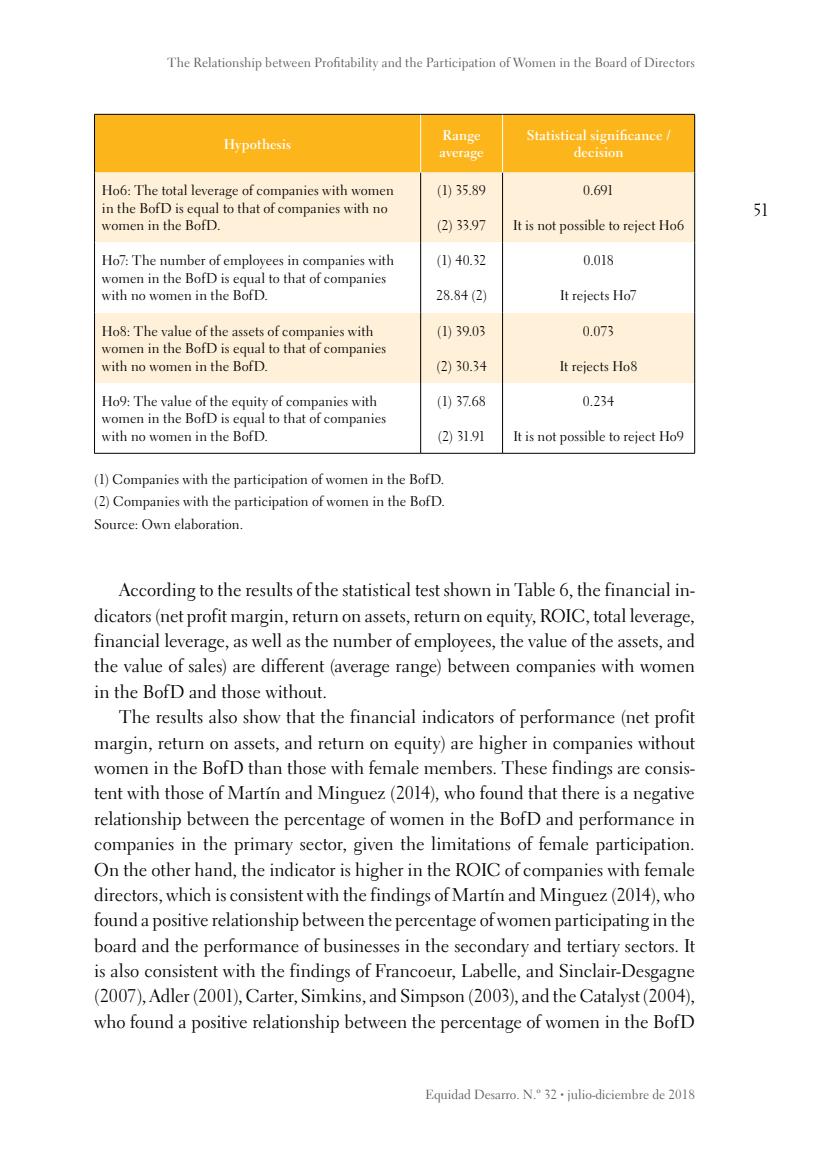
<style>
.page{position:relative;width:819px;height:1166px;background:#fff}
.page>*{position:absolute;margin:0;border:0;box-sizing:border-box;transform-origin:0 0}
.t1{font:18.38px/25.4px "Electra LT Std";letter-spacing:-.005em;color:#000;text-align:justify}
.t2{font:17.5px "Electra LT Std";color:#000}
.t3{font:14px/17.5px "Electra LT Std";letter-spacing:.005em;color:#000}
.t4{font:700 14px/17.5px "Electra LT Std";letter-spacing:.015em;color:#fff}
.t5{font:13.12px "Electra LT Std";color:#58595b}
.s1{font-size:7px;color:#6d6e71}
</style>
<div class="page">
<div style="left:95px;top:115px;width:599px;height:57px;background:#fcb51b"></div>
<div style="left:95px;top:172px;width:599px;height:70px;background:#fff0d9"></div>
<svg style="left:95px;top:242px;width:599px;height:211px"></svg>
<hr style="left:420px;top:172px;width:1px;height:70px;background:#000">
<hr style="left:502px;top:172px;width:1px;height:70px;background:#000">
<hr style="left:420px;top:242px;width:1px;height:71px;background:#000">
<hr style="left:502px;top:242px;width:1px;height:71px;background:#000">
<hr style="left:420px;top:313px;width:1px;height:70px;background:#000">
<hr style="left:502px;top:313px;width:1px;height:70px;background:#000">
<hr style="left:420px;top:383px;width:1px;height:70px;background:#000">
<hr style="left:502px;top:383px;width:1px;height:70px;background:#000">
<hr style="left:420px;top:115px;width:1px;height:57px;background:#fff">
<hr style="left:502px;top:115px;width:1px;height:57px;background:#fff">
<hr style="left:94px;top:114px;width:326px;height:1px;background:#000">
<hr style="left:94px;top:115px;width:1px;height:57px;background:#000">
<hr style="left:420px;top:114px;width:82px;height:1px;background:#000">
<hr style="left:502px;top:114px;width:192px;height:1px;background:#000">
<hr style="left:694px;top:115px;width:1px;height:57px;background:#000">
<hr style="left:94px;top:172px;width:1px;height:70px;background:#000">
<hr style="left:694px;top:172px;width:1px;height:70px;background:#000">
<hr style="left:94px;top:242px;width:1px;height:71px;background:#000">
<hr style="left:694px;top:242px;width:1px;height:71px;background:#000">
<hr style="left:94px;top:313px;width:1px;height:70px;background:#000">
<hr style="left:694px;top:313px;width:1px;height:70px;background:#000">
<hr style="left:94px;top:383px;width:1px;height:70px;background:#000">
<hr style="left:694px;top:383px;width:1px;height:70px;background:#000">
<hr style="left:94px;top:453px;width:326px;height:1px;background:#000">
<hr style="left:420px;top:453px;width:82px;height:1px;background:#000">
<hr style="left:502px;top:453px;width:192px;height:1px;background:#000">
<p class="t5" style="left:167px;top:55px;width:529px">The Relationship between Profitability and the Participation of Women in the Board of Directors</p>
<p class="t4" style="left:224px;top:135px;width:69px">Hypothesis</p>
<p class="t4" style="left:439px;top:126px;width:46px">Range average</p>
<p class="t4" style="left:527px;top:126px;width:145px;text-align:center">Statistical significance / decision</p>
<p class="t3" style="left:102px;top:182px;width:293px">Ho6: The total leverage of companies with women in the BofD is equal to that of companies with no women in the BofD.</p>
<p class="t3" style="left:437px;top:182px;width:50px">(1) 35.89</p>
<p class="t3" style="left:583px;top:182px;width:32px">0.691</p>
<p class="t3" style="left:513px;top:217px;width:172px">It is not possible to reject Ho6</p>
<p class="t3" style="left:437px;top:217px;width:50px">(2) 33.97</p>
<p class="t3" style="left:102px;top:252px;width:294px">Ho7: The number of employees in companies with women in the BofD is equal to that of companies with no women in the BofD.</p>
<p class="t3" style="left:437px;top:252px;width:51px">(1) 40.32</p>
<p class="t3" style="left:436px;top:287px;width:52px">28.84 (2)</p>
<p class="t3" style="left:102px;top:322px;width:285px">Ho8: The value of the assets of companies with women in the BofD is equal to that of companies with no women in the BofD.</p>
<p class="t3" style="left:437px;top:322px;width:50px">(1) 39.03</p>
<p class="t3" style="left:436px;top:357px;width:52px">(2) 30.34</p>
<p class="t3" style="left:102px;top:392px;width:285px">Ho9: The value of the equity of companies with women in the BofD is equal to that of companies with no women in the BofD.</p>
<p class="t3" style="left:437px;top:392px;width:50px">(1) 37.68</p>
<p class="t3" style="left:438px;top:427px;width:49px">(2) 31.91</p>
<p class="t3" style="left:94px;top:468px;width:352px;line-height:22.4px;text-align:justify">(1) Companies with the participation of women in the BofD. (2) Companies with the participation of women in the BofD.<br>Source: Own elaboration.</p>
<p class="t3" style="left:583px;top:252px;width:32px">0.018</p>
<p class="t3" style="left:560px;top:287px;width:78px">It rejects Ho7</p>
<p class="t3" style="left:583px;top:322px;width:33px">0.073</p>
<p class="t3" style="left:559px;top:357px;width:79px">It rejects Ho8</p>
<p class="t3" style="left:583px;top:392px;width:33px">0.234</p>
<p class="t3" style="left:513px;top:427px;width:172px">It is not possible to reject Ho9</p>
<p class="t1" style="left:94px;top:577px;width:602px;text-indent:25px">According to the results of the statistical test shown in Table 6, the financial in&shy;dicators (net profit margin, return on assets, return on equity, ROIC, total leverage, financial leverage, as well as the number of employees, the value of the assets, and the value of sales) are different (average range) between companies with women in the BofD and those without.</p>
<p class="t1" style="left:94px;top:704px;width:602px;text-indent:25px">The results also show that the financial indicators of performance (net profit margin, return on assets, and return on equity) are higher in companies without women in the BofD than those with female members. These findings are consis&shy;tent with those of Martín and Minguez (2014), who found that there is a negative relationship between the percentage of women in the BofD and performance in companies in the primary sector, given the limitations of female participation.<br>On the other hand, the indicator is higher in the ROIC of companies with female directors, which is consistent with the findings of Martín and Minguez (2014), who found a positive relationship between the percentage of women participating in the board and the performance of businesses in the secondary and tertiary sectors. It is also consistent with the findings of Francoeur, Labelle, and Sinclair-Desgagne (2007), Adler (2001), Carter, Simkins, and Simpson (2003), and the Catalyst (2004), who found a positive relationship between the percentage of women in the BofD</p>
<p class="t5" style="left:425px;top:1086px;width:271px">Equidad Desarro. N.º 32 <span class="s1">•</span> julio-diciembre de 2018</p>
<p class="t2" style="left:753px;top:199px;width:18px">51</p>
</div>
